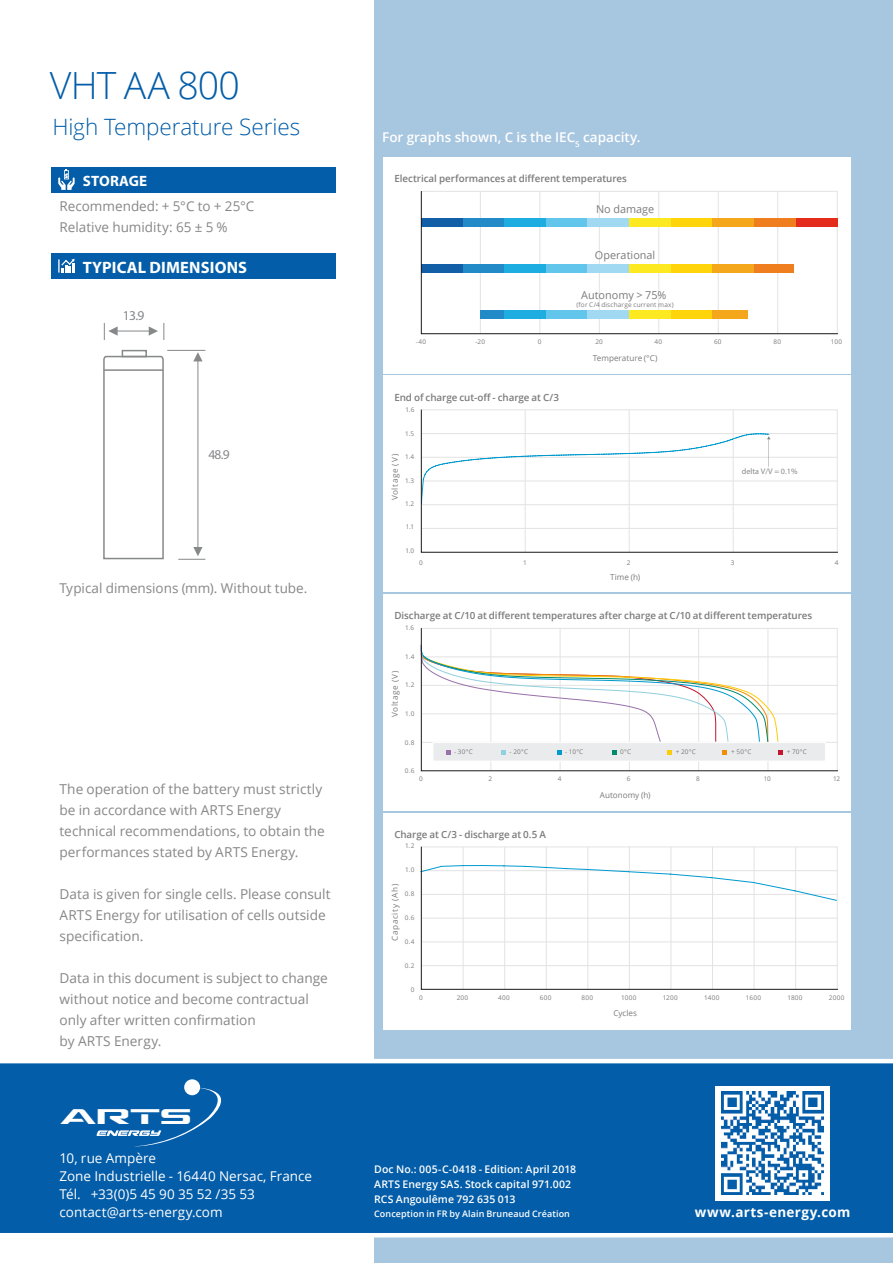
<style>
.page{position:relative;width:893px;height:1263px;background:#fff}
.page>*{position:absolute;margin:0;border:0;box-sizing:border-box;transform-origin:0 0}
.t1{font:condensed 38.25px "Outrider Semi";color:#fff}
.t2{font:300 37.5px "Open Sans";letter-spacing:-.025em;color:#035da8}
.t3{font:300 22.5px "Open Sans";letter-spacing:-.005em;color:#035da8}
.t4{font:700 16.5px "Myriad Pro";letter-spacing:.01em;color:#fff}
.t5{font:700 15px "Myriad Pro";letter-spacing:.005em;color:#fff}
.t6{font:13.65px/21px "Open Sans";color:#878787}
.t7{font:13.5px "Open Sans";color:#fff}
.t8{font:13.5px "Open Sans";color:#878787}
.t9{font:600 13.5px "Open Sans";color:#fff}
.t10{font:700 13.5px "Open Sans";letter-spacing:.025em;color:#fff}
.t11{font:13.5px "Myriad Pro";color:#868789}
.t12{font:10.8px "Open Sans";color:#7c7b7b}
.t13{font:600 10.5px "Open Sans";letter-spacing:.005em;color:#fff}
.t14{font:600 9.9px "Open Sans";letter-spacing:-.005em;color:#7c7b7b}
.t15{font:600 9px "Open Sans";letter-spacing:.01em;color:#fff}
.t16{font:8.1px "Open Sans";letter-spacing:.01em;color:#7c7b7b}
.t17{font:8.1px "Open Sans";letter-spacing:.075em;color:#7c7b7b}
.t18{font:8.1px "Myriad Pro";color:#868889}
.t19{font:8.1px "Open Sans";letter-spacing:.085em;color:#7c7b7b}
.t20{font:6.45px "Open Sans";letter-spacing:.03em;color:#7c7b7b}
</style>
<div class="page">
<div style="left:374px;top:0;width:519px;height:1263px;background:#a7c6e0"></div>
<svg style="left:0;top:1058px;width:893px;height:180px;background:#1367ad"></svg>
<div style="left:715px;top:1086px;width:115px;height:114px;background:#fff"></div>
<img style="left:721px;top:1092px;width:103px;height:102px">
<div style="left:51px;top:167px;width:285px;height:25px;background:#035da8"></div>
<div style="left:51px;top:253px;width:285px;height:26px;background:#035da8"></div>
<svg style="left:58px;top:169px;width:17px;height:21px"></svg>
<svg style="left:58px;top:259px;width:17px;height:14px"></svg>
<div style="left:383px;top:157px;width:467px;height:216px;background:#fff"></div>
<div style="left:383px;top:376px;width:467px;height:216px;background:#fff"></div>
<div style="left:383px;top:594px;width:467px;height:216px;background:#fff"></div>
<svg style="left:421px;top:191px;width:417px;height:143px"></svg>
<svg style="left:421px;top:409px;width:417px;height:144px"></svg>
<svg style="left:421px;top:628px;width:417px;height:143px"></svg>
<div style="left:433px;top:743px;width:392px;height:18px;background:#eaebec"></div>
<svg style="left:446px;top:750px;width:5px;height:4px"></svg>
<svg style="left:501px;top:750px;width:5px;height:4px"></svg>
<svg style="left:667px;top:750px;width:5px;height:4px"></svg>
<svg style="left:612px;top:750px;width:5px;height:4px"></svg>
<svg style="left:557px;top:750px;width:4px;height:4px"></svg>
<svg style="left:723px;top:750px;width:4px;height:4px"></svg>
<svg style="left:778px;top:750px;width:4px;height:4px"></svg>
<div style="left:383px;top:813px;width:467px;height:216px;background:#fff"></div>
<svg style="left:421px;top:846px;width:417px;height:144px"></svg>
<svg style="left:421px;top:433px;width:350px;height:71px"></svg>
<svg style="left:104px;top:323px;width:60px;height:17px"></svg>
<svg style="left:193px;top:352px;width:10px;height:9px"></svg>
<svg style="left:103px;top:349px;width:61px;height:211px"></svg>
<hr style="left:198px;top:361px;width:1px;height:186px;background:#868889">
<svg style="left:178px;top:547px;width:27px;height:13px"></svg>
<hr style="left:167px;top:350px;width:38px;height:1px;background:#868889">
<svg style="left:97px;top:1087px;width:124px;height:59px;background:#1266ad"></svg>
<div style="left:184px;top:1079px;width:16px;height:16px;background:#fff;border-radius:50%"></div>
<p class="t2" style="left:50px;top:60px;width:191px">VHT AA 800</p>
<p class="t3" style="left:52px;top:111px;width:249px">High Temperature Series</p>
<p class="t5" style="left:83px;top:171px;width:66px">STORAGE</p>
<p class="t8" style="left:60px;top:197px;width:196px">Recommended: + 5°C to + 25°C</p>
<p class="t8" style="left:60px;top:218px;width:170px">Relative humidity: 65 ± 5 %</p>
<p class="t4" style="left:83px;top:256px;width:166px">TYPICAL DIMENSIONS</p>
<p class="t11" style="left:123px;top:307px;width:23px">13.9</p>
<p class="t11" style="left:208px;top:447px;width:23px">48.9</p>
<p class="t8" style="left:60px;top:579px;width:249px">Typical dimensions (mm). Without tube.</p>
<p class="t6" style="left:60px;top:778px;width:267px">The operation of the battery must strictly be in accordance with ARTS Energy technical recommendations, to obtain the performances stated by ARTS Energy.</p>
<p class="t6" style="left:60px;top:883px;width:273px">Data is given for single cells. Please consult<br>ARTS Energy for utilisation of cells outside specification.</p>
<p class="t6" style="left:60px;top:967px;width:270px">Data in this document is subject to change without notice and become contractual only after written confirmation<br>by ARTS Energy.</p>
<p class="t1" style="left:60px;top:1095px;width:133px">ARTS</p>
<p class="t9" style="left:382px;top:128px;width:260px">For graphs shown, C is the IEC<sub>5</sub> capacity.</p>
<p class="t14" style="left:394px;top:172px;width:234px">Electrical performances at different temperatures</p>
<p class="t12" style="left:596px;top:202px;width:59px">No damage</p>
<p class="t12" style="left:595px;top:248px;width:62px">Operational</p>
<p class="t12" style="left:581px;top:287px;width:87px">Autonomy &gt; 75%</p>
<p class="t20" style="left:577px;top:300px;width:99px">(for C/4 discharge current max)</p>
<p class="t20" style="left:416px;top:338px;width:12px">-40</p>
<p class="t20" style="left:476px;top:338px;width:11px">-20</p>
<p class="t20" style="left:538px;top:338px;width:5px">0</p>
<p class="t20" style="left:595px;top:338px;width:9px">20</p>
<p class="t20" style="left:655px;top:338px;width:9px">40</p>
<p class="t20" style="left:714px;top:338px;width:9px">60</p>
<p class="t20" style="left:773px;top:338px;width:9px">80</p>
<p class="t20" style="left:831px;top:338px;width:13px">100</p>
<p class="t14" style="left:394px;top:390px;width:166px">End of charge cut-off - charge at C/3</p>
<p class="t20" style="left:405px;top:405px;width:11px">1.6</p>
<p class="t20" style="left:405px;top:429px;width:11px">1.5</p>
<p class="t17" style="left:389px;top:500px;width:48px;rotate:-90deg">Voltage (V)</p>
<p class="t20" style="left:405px;top:452px;width:11px">1.4</p>
<p class="t20" style="left:405px;top:476px;width:11px">1.3</p>
<p class="t20" style="left:405px;top:499px;width:11px">1.2</p>
<p class="t20" style="left:406px;top:523px;width:10px">1.1</p>
<p class="t20" style="left:405px;top:546px;width:11px">1.0</p>
<p class="t16" style="left:593px;top:352px;width:66px">Temperature (°C)</p>
<p class="t18" style="left:742px;top:467px;width:57px">delta V/V = 0.1%</p>
<p class="t20" style="left:419px;top:558px;width:5px">0</p>
<p class="t20" style="left:523px;top:558px;width:5px">1</p>
<p class="t20" style="left:627px;top:558px;width:5px">2</p>
<p class="t20" style="left:731px;top:558px;width:5px">3</p>
<p class="t20" style="left:835px;top:558px;width:5px">4</p>
<p class="t16" style="left:610px;top:571px;width:32px">Time (h)</p>
<p class="t14" style="left:394px;top:609px;width:419px">Discharge at C/10 at different temperatures after charge at C/10 at different temperatures</p>
<p class="t20" style="left:405px;top:623px;width:11px">1.6</p>
<p class="t20" style="left:405px;top:652px;width:11px">1.4</p>
<p class="t17" style="left:389px;top:717px;width:48px;rotate:-90deg">Voltage (V)</p>
<p class="t20" style="left:405px;top:680px;width:11px">1.2</p>
<p class="t20" style="left:405px;top:709px;width:11px">1.0</p>
<p class="t20" style="left:405px;top:738px;width:11px">0.8</p>
<p class="t20" style="left:405px;top:766px;width:11px">0.6</p>
<p class="t20" style="left:454px;top:747px;width:20px">- 30°C</p>
<p class="t20" style="left:510px;top:747px;width:20px">- 20°C</p>
<p class="t20" style="left:565px;top:747px;width:20px">- 10°C</p>
<p class="t20" style="left:620px;top:747px;width:12px">0°C</p>
<p class="t20" style="left:676px;top:747px;width:22px">+ 20°C</p>
<p class="t20" style="left:731px;top:747px;width:22px">+ 50°C</p>
<p class="t20" style="left:787px;top:747px;width:22px">+ 70°C</p>
<p class="t20" style="left:419px;top:775px;width:5px">0</p>
<p class="t20" style="left:488px;top:775px;width:5px">2</p>
<p class="t20" style="left:558px;top:775px;width:5px">4</p>
<p class="t20" style="left:627px;top:775px;width:5px">6</p>
<p class="t20" style="left:696px;top:775px;width:5px">8</p>
<p class="t20" style="left:764px;top:775px;width:9px">10</p>
<p class="t20" style="left:833px;top:775px;width:9px">12</p>
<p class="t14" style="left:394px;top:827px;width:153px">Charge at C/3 - discharge at 0.5 A</p>
<p class="t20" style="left:405px;top:841px;width:11px">1.2</p>
<p class="t20" style="left:405px;top:865px;width:11px">1.0</p>
<p class="t19" style="left:389px;top:941px;width:58px;rotate:-90deg">Capacity (Ah)</p>
<p class="t20" style="left:405px;top:889px;width:11px">0.8</p>
<p class="t20" style="left:405px;top:913px;width:11px">0.6</p>
<p class="t20" style="left:405px;top:937px;width:11px">0.4</p>
<p class="t20" style="left:405px;top:961px;width:11px">0.2</p>
<p class="t20" style="left:411px;top:985px;width:5px">0</p>
<p class="t16" style="left:600px;top:789px;width:52px">Autonomy (h)</p>
<p class="t20" style="left:419px;top:993px;width:5px">0</p>
<p class="t20" style="left:457px;top:993px;width:13px">200</p>
<p class="t20" style="left:498px;top:993px;width:13px">400</p>
<p class="t20" style="left:540px;top:993px;width:13px">600</p>
<p class="t20" style="left:581px;top:993px;width:13px">800</p>
<p class="t20" style="left:621px;top:993px;width:17px">1000</p>
<p class="t20" style="left:663px;top:993px;width:16px">1200</p>
<p class="t20" style="left:704px;top:993px;width:17px">1400</p>
<p class="t20" style="left:746px;top:993px;width:17px">1600</p>
<p class="t20" style="left:787px;top:993px;width:17px">1800</p>
<p class="t20" style="left:829px;top:993px;width:17px">2000</p>
<p class="t16" style="left:614px;top:1008px;width:25px">Cycles</p>
<p class="t7" style="left:60px;top:1148px;width:98px">10, rue Ampère</p>
<p class="t7" style="left:60px;top:1166px;width:254px">Zone Industrielle - 16440 Nersac, France</p>
<p class="t7" style="left:60px;top:1184px;width:197px">Tél. +33(0)5 45 90 35 52 /35 53</p>
<p class="t7" style="left:60px;top:1202px;width:165px">contact@arts-energy.com</p>
<p class="t10" style="left:695px;top:1202px;width:157px">www.arts-energy.com</p>
<p class="t13" style="left:374px;top:1162px;width:203px">Doc No.: 005-C-0418 - Edition: April 2018</p>
<p class="t13" style="left:374px;top:1177px;width:198px">ARTS Energy SAS. Stock capital 971.002</p>
<p class="t13" style="left:374px;top:1192px;width:143px">RCS Angoulême 792 635 013</p>
<p class="t15" style="left:374px;top:1207px;width:197px">Conception in FR by Alain Bruneaud Création</p>
</div>
